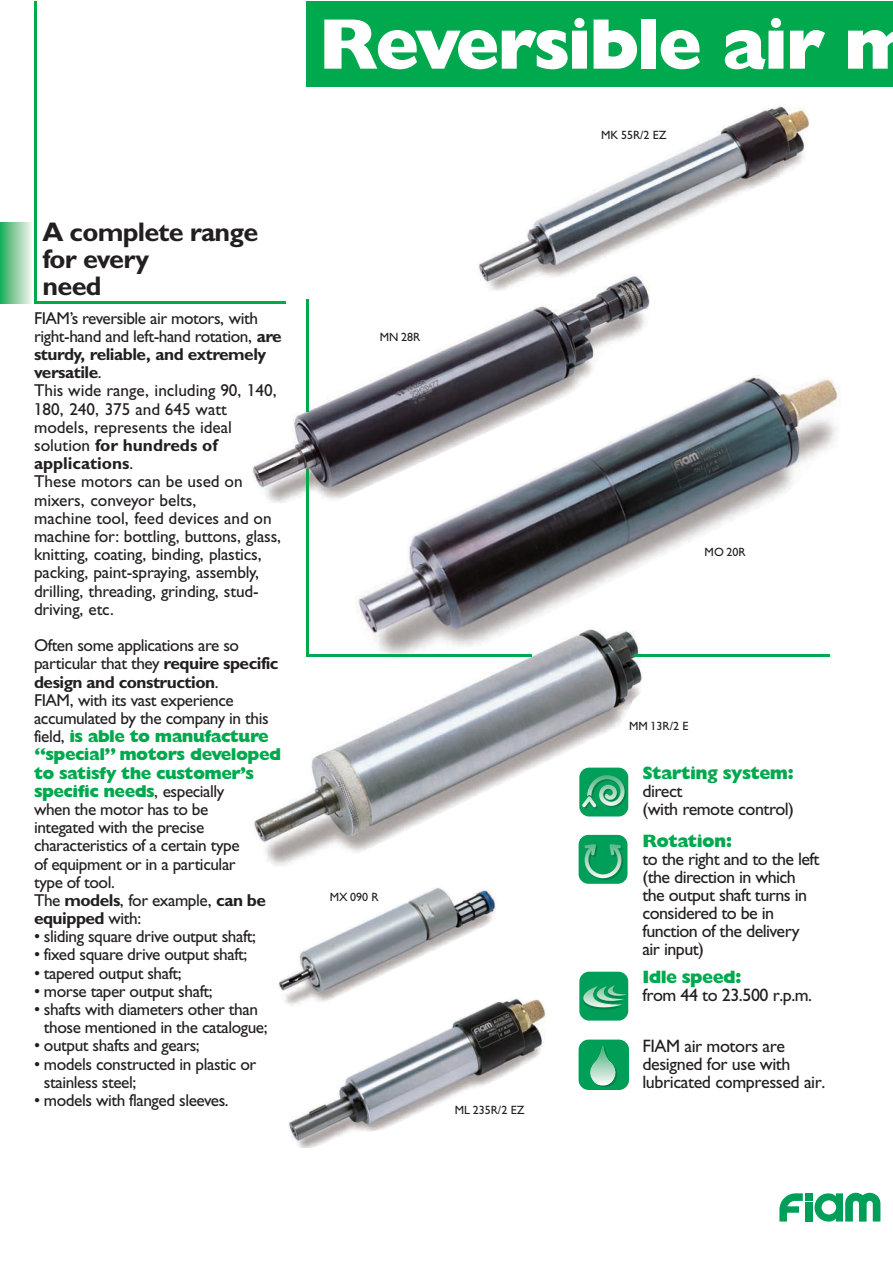
<style>
.page{position:relative;width:893px;height:1263px;background:#fff}
.page>*{position:absolute;margin:0;border:0;box-sizing:border-box;transform-origin:0 0}
.t1{font:800 72px "Gill Sans";letter-spacing:-.035em;color:#fff}
.t2{font:700 27px/27px "Gill Sans";letter-spacing:-.03em;color:#231f20}
.t3{font:18px/18px "Gill Sans";letter-spacing:-.03em;color:#231f20}
.t4{font:18px/18px "F Gill Sans";letter-spacing:-.025em;color:#231f20}
.t5{font:800 18px "Gill Sans";letter-spacing:-.035em;color:#00a94e}
.t6{font:17.25px/18.1px "Gill Sans";letter-spacing:-.025em;color:#231f20}
.t7{font:12px "F Gill Sans";color:#231f20}
.t8{font:12px "Gill Sans";color:#231f20}
.s1{font-weight:700}
.s2{font-family:"F Gill Sans"}
.s3{font-weight:800;color:#00a94e}
</style>
<div class="page">
<img style="left:356px;top:375px;width:483px;height:282px">
<img style="left:250px;top:290px;width:407px;height:214px">
<div style="left:578px;top:835px;width:49px;height:49px;background:#009f59;border-radius:10px"></div>
<svg style="left:597px;top:868px;width:25px;height:12px"></svg>
<img style="left:586px;top:868px;width:35px;height:10px">
<div style="left:579px;top:972px;width:49px;height:49px;background:#009f59;border-radius:10px"></div>
<svg style="left:579px;top:997px;width:46px;height:14px"></svg>
<img style="left:579px;top:986px;width:43px;height:22px">
<img style="left:592px;top:986px;width:32px;height:16px">
<img style="left:605px;top:985px;width:21px;height:12px">
<div style="left:578px;top:1040px;width:51px;height:50px;background:#009e57;border-radius:10px"></div>
<svg style="left:590px;top:1045px;width:27px;height:42px"></svg>
<svg style="left:779px;top:1193px;width:23px;height:29px"></svg>
<svg style="left:814px;top:1193px;width:66px;height:29px"></svg>
<div style="left:805px;top:1203px;width:7px;height:19px;background:#009f59"></div>
<div style="left:805px;top:1193px;width:7px;height:8px;background:#009f59"></div>
<div style="left:306px;top:2px;width:586px;height:85px;background:#00a94e"></div>
<hr style="left:306px;top:299px;width:2px;height:113px;background:#00a94e">
<hr style="left:306px;top:469px;width:2px;height:187px;background:#00a94e">
<hr style="left:0;top:223px;width:1px;height:80px;background:#11af5c">
<hr style="left:1px;top:223px;width:1px;height:80px;background:#1bb160">
<hr style="left:2px;top:223px;width:1px;height:80px;background:#24b364">
<hr style="left:3px;top:223px;width:1px;height:80px;background:#2cb469">
<hr style="left:4px;top:223px;width:1px;height:80px;background:#36b66d">
<hr style="left:5px;top:223px;width:1px;height:80px;background:#3eb872">
<hr style="left:6px;top:223px;width:1px;height:80px;background:#4aba76">
<hr style="left:7px;top:223px;width:1px;height:80px;background:#53bc7b">
<hr style="left:8px;top:223px;width:1px;height:80px;background:#5fbe80">
<hr style="left:9px;top:223px;width:1px;height:80px;background:#65c084">
<hr style="left:10px;top:223px;width:1px;height:80px;background:#6cc289">
<hr style="left:11px;top:223px;width:1px;height:80px;background:#73c58e">
<hr style="left:12px;top:223px;width:1px;height:80px;background:#7ac792">
<hr style="left:13px;top:223px;width:1px;height:80px;background:#81c997">
<hr style="left:14px;top:223px;width:1px;height:80px;background:#87cb9b">
<hr style="left:15px;top:223px;width:1px;height:80px;background:#8ecea0">
<hr style="left:16px;top:223px;width:1px;height:80px;background:#94d0a4">
<hr style="left:17px;top:223px;width:1px;height:80px;background:#9bd2a9">
<hr style="left:18px;top:223px;width:1px;height:80px;background:#a1d4af">
<hr style="left:19px;top:223px;width:1px;height:80px;background:#a8d7b3">
<hr style="left:20px;top:223px;width:1px;height:80px;background:#aedab8">
<hr style="left:21px;top:223px;width:1px;height:80px;background:#b4dcbd">
<hr style="left:22px;top:223px;width:1px;height:80px;background:#bbdfc2">
<hr style="left:23px;top:223px;width:1px;height:80px;background:#c1e2c7">
<hr style="left:24px;top:223px;width:1px;height:80px;background:#c7e4cd">
<hr style="left:25px;top:223px;width:1px;height:80px;background:#cce7d2">
<hr style="left:26px;top:223px;width:1px;height:80px;background:#d3ead7">
<hr style="left:27px;top:223px;width:1px;height:80px;background:#daeddc">
<hr style="left:28px;top:223px;width:1px;height:80px;background:#e0efe2">
<hr style="left:29px;top:223px;width:1px;height:80px;background:#e6f3e8">
<hr style="left:30px;top:223px;width:1px;height:80px;background:#ecf6ee">
<hr style="left:31px;top:223px;width:1px;height:80px;background:#f3faf5">
<hr style="left:32px;top:223px;width:1px;height:80px;background:#f6fbf6">
<hr style="left:34px;top:2px;width:2px;height:301px;background:#00a94e">
<hr style="left:34px;top:301px;width:251px;height:2px;background:#00a94e">
<img style="left:288px;top:998px;width:258px;height:150px">
<img style="left:278px;top:887px;width:219px;height:120px">
<img style="left:478px;top:106px;width:331px;height:184px">
<img style="left:254px;top:628px;width:390px;height:240px">
<hr style="left:634px;top:654px;width:195px;height:2px;background:#00a94e">
<hr style="left:306px;top:654px;width:225px;height:2px;background:#00a94e">
<h2 class="t2" style="left:43px;top:221px;width:217px">A complete range for every<br>need</h2>
<p class="t6" style="left:34px;top:311px;width:249px">FIAM’s reversible air motors, with right-hand and left-hand rotation, <span class="s1">are sturdy, reliable, and extremely versatile</span>.<br>This wide range, including 90, <span class="s2">1</span>40,<br><span class="s2">1</span>80, 240, 375 and 645 watt models, represents the ideal solution <span class="s1">for hundreds of applications</span>.<br>These motors can be used on mixers, conveyor belts,<br>machine tool, feed devices and on machine for: bottling, buttons, glass, knitting, coating, binding, plastics, packing, paint-spraying, assembly, drilling, threading, grinding, stud&shy;driving, etc.</p>
<p class="t6" style="left:34px;top:638px;width:248px">Often some applications are so particular that they <span class="s1">require specific design and construction</span>.<br>FIAM, with its vast experience accumulated by the company in this field, <span class="s3">is able to manufacture “special” motors developed to satisfy the customer’s specific needs</span>, especially<br>when the motor has to be<br>integated with the precise characteristics of a certain type<br>of equipment or in a particular<br>type of tool.<br>The <span class="s1">models</span>, for example, <span class="s1">can be equipped</span> with:</p>
<p class="t6" style="left:34px;top:929px;width:223px">• sliding square drive output shaft;</p>
<p class="t6" style="left:34px;top:948px;width:215px">• fixed square drive output shaft;</p>
<p class="t6" style="left:34px;top:966px;width:149px">• tapered output shaft;</p>
<p class="t6" style="left:34px;top:984px;width:180px">• morse taper output shaft;</p>
<p class="t6" style="left:34px;top:1002px;width:235px;text-align:center">• shafts with diameters other than those mentioned in the catalogue;</p>
<p class="t6" style="left:34px;top:1038px;width:167px">• output shafts and gears;</p>
<p class="t6" style="left:44px;top:1057px;width:214px;text-indent:-10px">• models constructed in plastic or stainless steel;</p>
<p class="t6" style="left:34px;top:1093px;width:196px">• models with flanged sleeves.</p>
<h1 class="t1" style="left:319px;top:20px;width:599px">Reversible air m</h1>
<p class="t8" style="left:380px;top:333px;width:42px">MN 28R</p>
<p class="t7" style="left:601px;top:131px;width:67px">MK 55R/2 EZ</p>
<p class="t7" style="left:330px;top:893px;width:51px">MX 090 R</p>
<p class="t8" style="left:455px;top:1106px;width:71px">ML 235R/2 EZ</p>
<p class="t8" style="left:704px;top:548px;width:43px">MO 20R</p>
<p class="t7" style="left:629px;top:722px;width:61px">MM 13R/2 E</p>
<p class="t5" style="left:642px;top:767px;width:153px">Starting system:</p>
<p class="t3" style="left:642px;top:784px;width:153px">direct<br>(with remote control)</p>
<p class="t5" style="left:642px;top:835px;width:91px">Rotation:</p>
<p class="t3" style="left:642px;top:852px;width:179px">to the right and to the left (the direction in which the output shaft turns in considered to be in function of the delivery air input)</p>
<p class="t5" style="left:642px;top:971px;width:101px">Idle speed:</p>
<p class="t4" style="left:642px;top:988px;width:171px">from 44 to 23.500 r.p.m.</p>
<p class="t4" style="left:642px;top:1039px;width:185px">FIAM air motors are designed for use with lubricated compressed air.</p>
</div>
